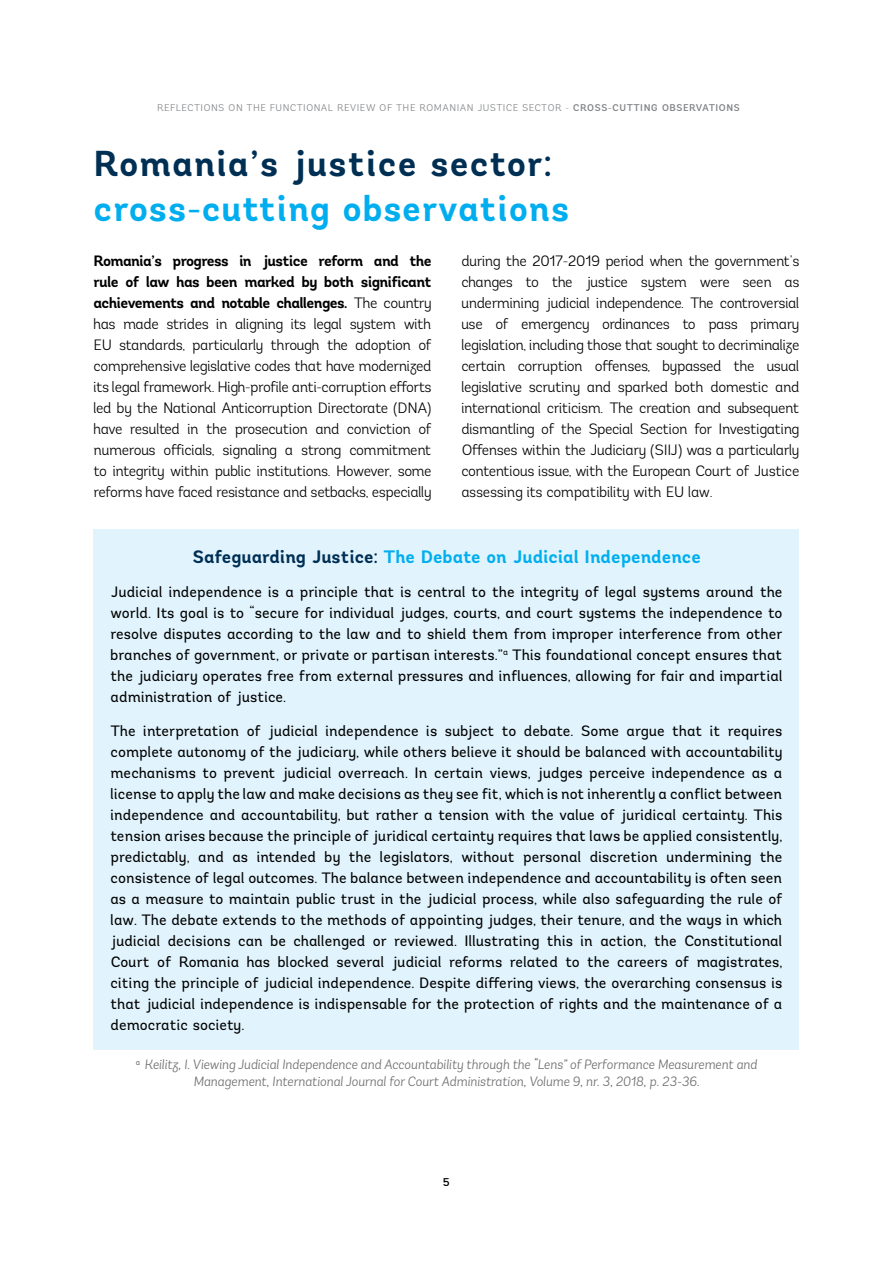
<style>
.page{position:relative;width:893px;height:1263px;background:#fff}
.page>*{position:absolute;margin:0;border:0;box-sizing:border-box;transform-origin:0 0}
.t1{font:700 36px "Andes";letter-spacing:.025em;color:#00aeef}
.t2{font:700 36px "Andes";letter-spacing:.03em;color:#002f54}
.t3{font:700 18px "Andes";color:#00aeef}
.t4{font:15px/21px "Andes";color:#000;text-align:justify}
.t5{font:300 15px/21px "Andes";letter-spacing:-.025em;color:#000;text-align:justify}
.t6{font:italic 300 13.5px/16.5px "Andes";color:#6d6e71;text-align:center}
.t7{font:500 11.25px "Andes";color:#000}
.t8{font:300 9.75px "Andes";letter-spacing:.04em;color:#808285}
.s1{font-weight:500}
.s2{font-weight:700}
.s3{color:#002f54}
</style>
<div class="page">
<div style="left:94px;top:529px;width:705px;height:521px;background:#e1f4fd"></div>
<p class="t8" style="left:157px;top:102px;width:584px">REFLECTIONS ON THE FUNCTIONAL REVIEW OF THE ROMANIAN JUSTICE SECTOR - <span class="s1">CROSS-CUTTING OBSERVATIONS</span></p>
<h1 class="t2" style="left:94px;top:140px;width:460px">Romania’s justice sector:</h1>
<h1 class="t1" style="left:94px;top:185px;width:477px">cross-cutting observations</h1>
<p class="t5" style="left:94px;top:251px;width:340px"><span class="s2">Romania’s progress in justice reform and the rule of law has been marked by both significant achievements and notable challenges.</span> The country has made strides in aligning its legal system with EU standards, particularly through the adoption of comprehensive legislative codes that have modernized its legal framework. High-profile anti-corruption efforts led by the National Anticorruption Directorate (DNA) have resulted in the prosecution and conviction of numerous officials, signaling a strong commitment to integrity within public institutions. However, some reforms have faced resistance and setbacks, especially</p>
<p class="t5" style="left:461px;top:251px;width:340px">during the 2017-2019 period when the government’s changes to the justice system were seen as undermining judicial independence. The controversial use of emergency ordinances to pass primary legislation, including those that sought to decriminalize certain corruption offenses, bypassed the usual legislative scrutiny and sparked both domestic and international criticism. The creation and subsequent dismantling of the Special Section for Investigating Offenses within the Judiciary (SIIJ) was a particularly contentious issue, with the European Court of Justice assessing its compatibility with EU law.</p>
<p class="t3" style="left:192px;top:546px;width:510px"><span class="s3">Safeguarding Justice:</span> The Debate on Judicial Independence</p>
<p class="t4" style="left:111px;top:581px;width:673px">Judicial independence is a principle that is central to the integrity of legal systems around the world. Its goal is to “secure for individual judges, courts, and court systems the independence to resolve disputes according to the law and to shield them from improper interference from other branches of government, or private or partisan interests.”<sup>a</sup> This foundational concept ensures that the judiciary operates free from external pressures and influences, allowing for fair and impartial administration of justice.</p>
<p class="t4" style="left:111px;top:720px;width:673px">The interpretation of judicial independence is subject to debate. Some argue that it requires complete autonomy of the judiciary, while others believe it should be balanced with accountability mechanisms to prevent judicial overreach. In certain views, judges perceive independence as a license to apply the law and make decisions as they see fit, which is not inherently a conflict between independence and accountability, but rather a tension with the value of juridical certainty. This tension arises because the principle of juridical certainty requires that laws be applied consistently, predictably, and as intended by the legislators, without personal discretion undermining the consistence of legal outcomes. The balance between independence and accountability is often seen as a measure to maintain public trust in the judicial process, while also safeguarding the rule of law. The debate extends to the methods of appointing judges, their tenure, and the ways in which judicial decisions can be challenged or reviewed. Illustrating this in action, the Constitutional Court of Romania has blocked several judicial reforms related to the careers of magistrates, citing the principle of judicial independence. Despite differing views, the overarching consensus is that judicial independence is indispensable for the protection of rights and the maintenance of a democratic society.</p>
<p class="t6" style="left:136px;top:1056px;width:623px"><sup>a</sup> Keilitz, I. Viewing Judicial Independence and Accountability through the “Lens” of Performance Measurement and<br>Management, International Journal for Court Administration, Volume 9, nr. 3, 2018, p. 23-36.</p>
<p class="t7" style="left:443px;top:1175px;width:9px">5</p>
</div>
